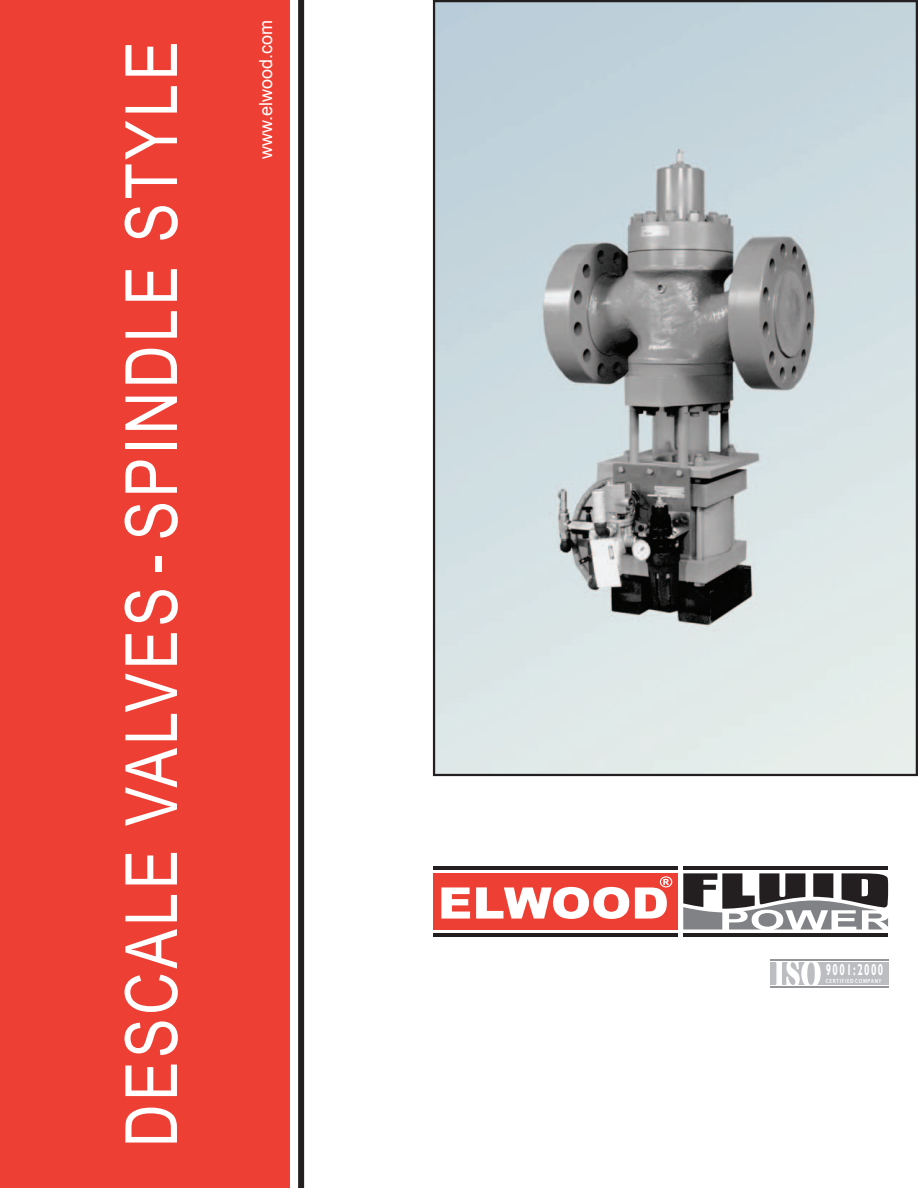
<style>
.page{position:relative;width:918px;height:1188px;background:#fff}
.page>*{position:absolute;margin:0;border:0;box-sizing:border-box;transform-origin:0 0}
.t1{font:72px "Arial Narrow";letter-spacing:.05em;color:#fff}
.t2{font:18px "Arial";color:#fff}
.t3{font:700 15.75px "Gill Sans";letter-spacing:.15em;color:#fff;scale:.62 1}
.t4{font:600 5.7px "Lucida Sans";letter-spacing:.13em;color:#fff;scale:.77 1}
</style>
<div class="page">
<div style="left:0;top:0;width:290px;height:1188px;background:#ee3f34"></div>
<div style="left:298px;top:0;width:6px;height:1188px;background:#231f20"></div>
<img style="left:436px;top:3px;width:479px;height:770px">
<div style="left:433px;top:0;width:485px;height:776px;border:2px solid #231f20"></div>
<hr style="left:683px;top:866px;width:205px;height:3px;background:#231f20">
<hr style="left:683px;top:933px;width:205px;height:4px;background:#231f20">
<div style="left:433px;top:873px;width:245px;height:57px;background:#ee3f34"></div>
<hr style="left:433px;top:866px;width:245px;height:3px;background:#231f20">
<hr style="left:433px;top:933px;width:245px;height:4px;background:#231f20">
<svg style="left:441px;top:887px;width:29px;height:32px"></svg>
<svg style="left:476px;top:887px;width:153px;height:32px"></svg>
<svg style="left:635px;top:876px;width:37px;height:43px"></svg>
<svg style="left:683px;top:873px;width:205px;height:56px"></svg>
<div style="left:770px;top:962px;width:118px;height:23px;background:#bcbdc0"></div>
<svg style="left:773px;top:959px;width:48px;height:26px"></svg>
<hr style="left:770px;top:986px;width:118px;height:2px;background:#939598">
<hr style="left:770px;top:960px;width:118px;height:1px;background:#939598">
<p class="t1" style="left:99px;top:1147px;width:1108px;rotate:-90deg">DESCALE VALVES - SPINDLE STYLE</p>
<p class="t2" style="left:254px;top:159px;width:141px;rotate:-90deg">www.elwood.com</p>
<p class="t3" style="left:826px;top:961px;width:94px">9001:2000</p>
<p class="t4" style="left:826px;top:977px;width:74px">CERTIFIED COMPANY</p>
</div>
